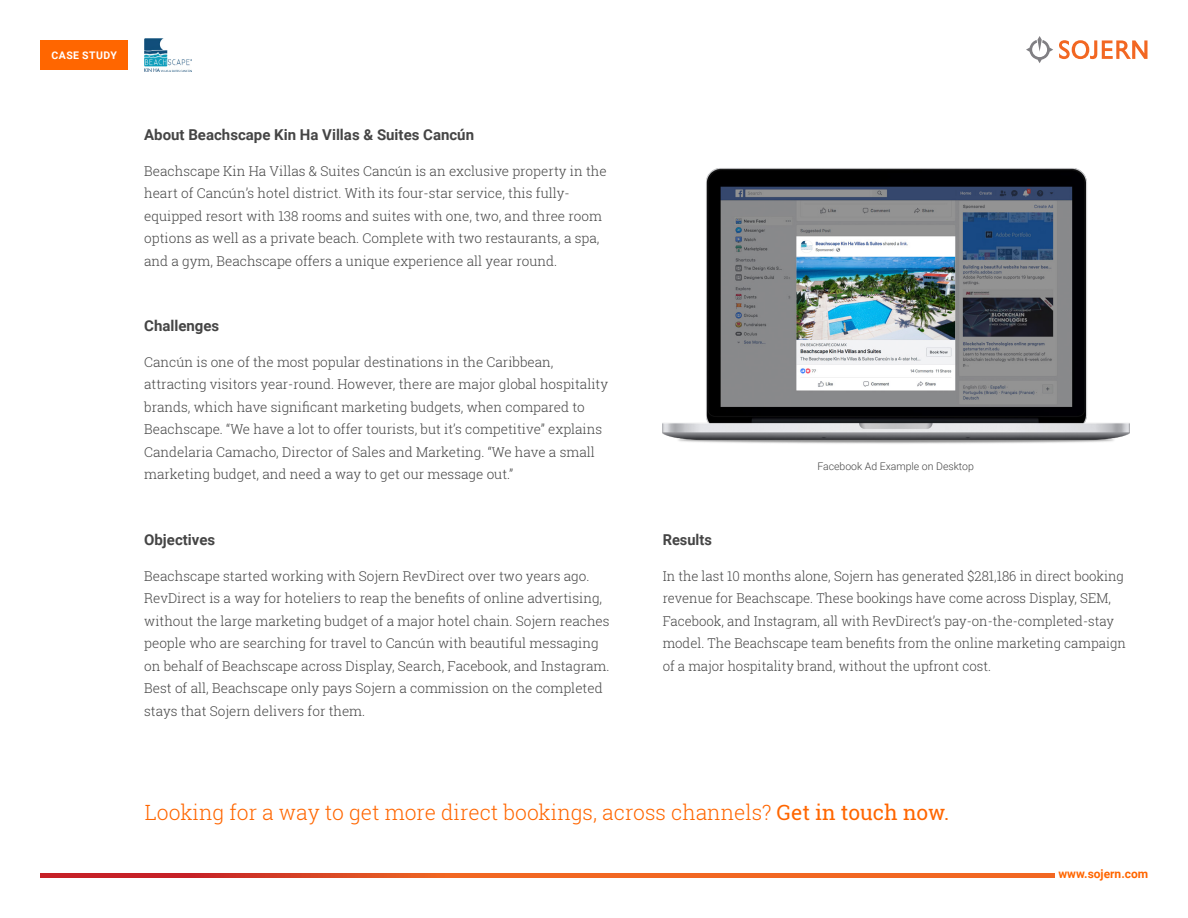
<style>
.page{position:relative;width:1188px;height:918px;background:#fff}
.page>*{position:absolute;margin:0;border:0;box-sizing:border-box;transform-origin:0 0}
.t1{font:300 21px "Roboto Slab";color:#f60}
.t2{font:700 15px "Roboto";color:#454545}
.t3{font:300 13.5px/22.5px "Roboto Slab";color:#454545}
.t4{font:700 12px "Roboto";color:#f60}
.t5{font:300 10.5px "Roboto";color:#454545}
.t6{font:700 10.5px "Roboto";letter-spacing:.045em;color:#fff}
.s1{font-weight:400}
</style>
<div class="page">
<svg style="left:1059px;top:40px;width:88px;height:19px"></svg>
<svg style="left:1026px;top:36px;width:27px;height:27px"></svg>
<svg style="left:40px;top:874px;width:1014px;height:4px;background:#e55423"></svg>
<div style="left:40px;top:40px;width:88px;height:30px;background:#f60"></div>
<img style="left:662px;top:168px;width:467px;height:276px">
<img style="left:144px;top:39px;width:47px;height:33px">
<p class="t6" style="left:51px;top:48px;width:67px">CASE STUDY</p>
<p class="t2" style="left:144px;top:124px;width:331px">About Beachscape Kin Ha Villas &amp; Suites Cancún</p>
<p class="t3" style="left:144px;top:159px;width:464px">Beachscape Kin Ha Villas &amp; Suites Cancún is an exclusive property in the heart of Cancún’s hotel district. With its four-star service, this fully&shy;equipped resort with 138 rooms and suites with one, two, and three room options as well as a private beach. Complete with two restaurants, a spa, and a gym, Beachscape offers a unique experience all year round.</p>
<p class="t2" style="left:144px;top:315px;width:77px">Challenges</p>
<p class="t3" style="left:144px;top:350px;width:465px">Cancún is one of the most popular destinations in the Caribbean, attracting visitors year-round. However, there are major global hospitality brands, which have significant marketing budgets, when compared to Beachscape. “We have a lot to offer tourists, but it’s competitive” explains Candelaria Camacho, Director of Sales and Marketing. “We have a small marketing budget, and need a way to get our message out.”</p>
<p class="t2" style="left:144px;top:529px;width:72px">Objectives</p>
<p class="t3" style="left:144px;top:564px;width:467px">Beachscape started working with Sojern RevDirect over two years ago.<br>RevDirect is a way for hoteliers to reap the benefits of online advertising, without the large marketing budget of a major hotel chain. Sojern reaches people who are searching for travel to Cancún with beautiful messaging on behalf of Beachscape across Display, Search, Facebook, and Instagram.<br>Best of all, Beachscape only pays Sojern a commission on the completed stays that Sojern delivers for them.</p>
<p class="t5" style="left:817px;top:459px;width:158px">Facebook Ad Example on Desktop</p>
<p class="t2" style="left:663px;top:529px;width:51px">Results</p>
<p class="t3" style="left:663px;top:564px;width:465px">In the last 10 months alone, Sojern has generated $281,186 in direct booking revenue for Beachscape. These bookings have come across Display, SEM, Facebook, and Instagram, all with RevDirect’s pay-on-the-completed-stay model. The Beachscape team benefits from the online marketing campaign of a major hospitality brand, without the upfront cost.</p>
<h1 class="t1" style="left:145px;top:798px;width:806px">Looking for a way to get more direct bookings, across channels? <span class="s1">Get in touch now.</span></h1>
<p class="t4" style="left:1058px;top:865px;width:91px">www.sojern.com</p>
</div>
